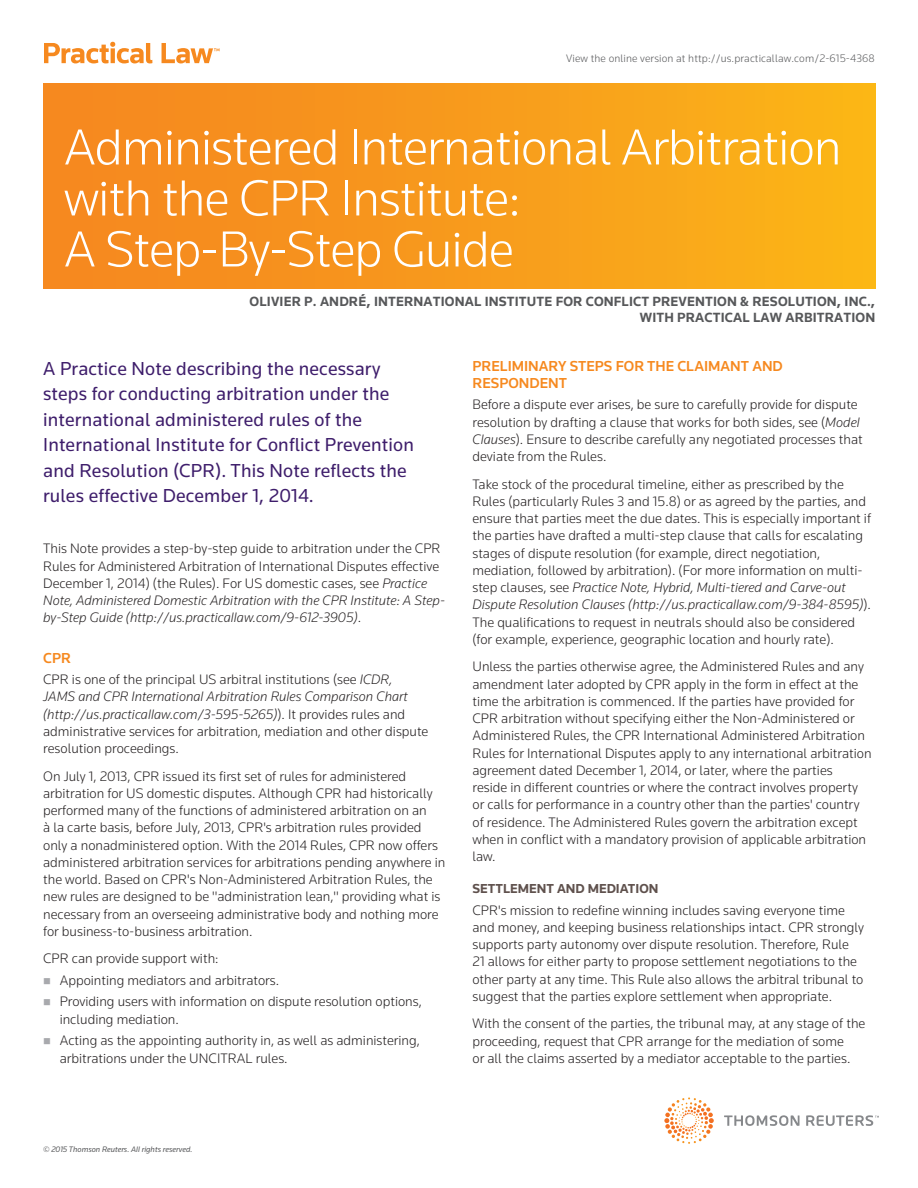
<style>
.page{position:relative;width:918px;height:1188px;background:#fff}
.page>*{position:absolute;margin:0;border:0;box-sizing:border-box;transform-origin:0 0}
._01_Document_Title{font:300 52.5px/51px "Knowledge";letter-spacing:-.02em;color:#fff}
.PLC_Intro_Paragraph{font:19.5px/25.5px "Knowledge";letter-spacing:.01em;color:#3e1d6b}
.PLC_Subhead_Level_1{font:500 15px/16.5px "Knowledge";color:#f6891f}
.PLC_Text{font:300 14.25px/17.2px "Knowledge";color:#231f20}
.Body_Copy_Before_Bul{font:300 14.25px "Knowledge";color:#231f20}
.PL_Author{font:700 13.8px/15.8px "Knowledge";letter-spacing:.01em;color:#57585a;text-align:right}
.PLC_Subhead_Level_2{font:700 13.5px "Knowledge";color:#5f514d}
.PL_Author-2{font:300 11.25px "Knowledge";letter-spacing:.01em;color:#57585a}
.t1{font:italic 8.25px "Knowledge";color:#57585a}
.s1{font-style:italic}
</style>
<div class="page">
<div style="left:44px;top:83px;width:831px;height:205px;background:linear-gradient(to right,#f58420,#fbb417)"></div>
<svg style="left:44px;top:42px;width:175px;height:21px"></svg>
<svg style="left:724px;top:1115px;width:155px;height:11px"></svg>
<svg style="left:664px;top:1097px;width:50px;height:44px"></svg>
<p class="PL_Author-2" style="left:566px;top:51px;width:310px">View the online version at http://us.practicallaw.com/2-615-4368</p>
<p class="_01_Document_Title" style="left:64px;top:121px;width:779px">Administered International Arbitration with the CPR Institute:<br>A Step-By-Step Guide</p>
<p class="PL_Author" style="left:250px;top:293px;width:627px">OLIVIER P. ANDRÉ, INTERNATIONAL INSTITUTE FOR CONFLICT PREVENTION &amp; RESOLUTION, INC.,<br>WITH PRACTICAL LAW ARBITRATION</p>
<p class="PLC_Intro_Paragraph" style="left:43px;top:355px;width:372px">A Practice Note describing the necessary steps for conducting arbitration under the international administered rules of the International Institute for Conflict Prevention and Resolution (CPR). This Note reflects the rules effective December 1, 2014.</p>
<p class="PLC_Text" style="left:43px;top:540px;width:404px">This Note provides a step-by-step guide to arbitration under the CPR Rules for Administered Arbitration of International Disputes effective December 1, 2014) (the Rules). For US domestic cases, see <span class="s1">Practice Note, Administered Domestic Arbitration with the CPR Institute: A Step&shy;by-Step Guide (http://us.practicallaw.com/9-612-3905)</span>.</p>
<p class="PLC_Subhead_Level_1" style="left:43px;top:649px;width:29px">CPR</p>
<p class="PLC_Text" style="left:43px;top:670px;width:387px">CPR is one of the principal US arbitral institutions (see <span class="s1">ICDR,<br>JAMS and CPR International Arbitration Rules Comparison Chart (http://us.practicallaw.com/3-595-5265)</span>). It provides rules and administrative services for arbitration, mediation and other dispute resolution proceedings.</p>
<p class="PLC_Text" style="left:43px;top:767px;width:404px">On July 1, 2013, CPR issued its first set of rules for administered arbitration for US domestic disputes. Although CPR had historically performed many of the functions of administered arbitration on an<br>à la carte basis, before July, 2013, CPR's arbitration rules provided only a nonadministered option. With the 2014 Rules, CPR now offers administered arbitration services for arbitrations pending anywhere in the world. Based on CPR's Non-Administered Arbitration Rules, the new rules are designed to be "administration lean," providing what is necessary from an overseeing administrative body and nothing more for business-to-business arbitration.</p>
<p class="Body_Copy_Before_Bul" style="left:43px;top:950px;width:177px">CPR can provide support with:</p>
<p class="PLC_Text" style="left:60px;top:971px;width:221px">Appointing mediators and arbitrators.</p>
<p class="PLC_Text" style="left:60px;top:993px;width:364px">Providing users with information on dispute resolution options, including mediation.</p>
<p class="PLC_Text" style="left:60px;top:1032px;width:362px">Acting as the appointing authority in, as well as administering, arbitrations under the UNCITRAL rules.</p>
<p class="PLC_Subhead_Level_1" style="left:472px;top:358px;width:312px">PRELIMINARY STEPS FOR THE CLAIMANT AND<br>RESPONDENT</p>
<p class="PLC_Text" style="left:472px;top:396px;width:392px">Before a dispute ever arises, be sure to carefully provide for dispute resolution by drafting a clause that works for both sides, see (<span class="s1">Model Clauses</span>). Ensure to describe carefully any negotiated processes that deviate from the Rules.</p>
<p class="PLC_Text" style="left:472px;top:475px;width:400px">Take stock of the procedural timeline, either as prescribed by the Rules (particularly Rules 3 and 15.8) or as agreed by the parties, and ensure that parties meet the due dates. This is especially important if the parties have drafted a multi-step clause that calls for escalating stages of dispute resolution (for example, direct negotiation, mediation, followed by arbitration). (For more information on multi&shy;step clauses, see <span class="s1">Practice Note, Hybrid, Multi-tiered and Carve-out Dispute Resolution Clauses (http://us.practicallaw.com/9-384-8595)</span>).<br>The qualifications to request in neutrals should also be considered (for example, experience, geographic location and hourly rate).</p>
<p class="PLC_Text" style="left:472px;top:658px;width:401px">Unless the parties otherwise agree, the Administered Rules and any amendment later adopted by CPR apply in the form in effect at the time the arbitration is commenced. If the parties have provided for CPR arbitration without specifying either the Non-Administered or Administered Rules, the CPR International Administered Arbitration Rules for International Disputes apply to any international arbitration agreement dated December 1, 2014, or later, where the parties<br>reside in different countries or where the contract involves property or calls for performance in a country other than the parties' country of residence. The Administered Rules govern the arbitration except when in conflict with a mandatory provision of applicable arbitration law.</p>
<p class="PLC_Subhead_Level_2" style="left:472px;top:880px;width:187px">SETTLEMENT AND MEDIATION</p>
<p class="PLC_Text" style="left:472px;top:901px;width:393px">CPR's mission to redefine winning includes saving everyone time and money, and keeping business relationships intact. CPR strongly supports party autonomy over dispute resolution. Therefore, Rule 21 allows for either party to propose settlement negotiations to the other party at any time. This Rule also allows the arbitral tribunal to suggest that the parties explore settlement when appropriate.</p>
<p class="PLC_Text" style="left:472px;top:1015px;width:394px">With the consent of the parties, the tribunal may, at any stage of the proceeding, request that CPR arrange for the mediation of some<br>or all the claims asserted by a mediator acceptable to the parties.</p>
<p class="t1" style="left:43px;top:1144px;width:151px">© 2015 Thomson Reuters. All rights reserved.</p>
</div>
